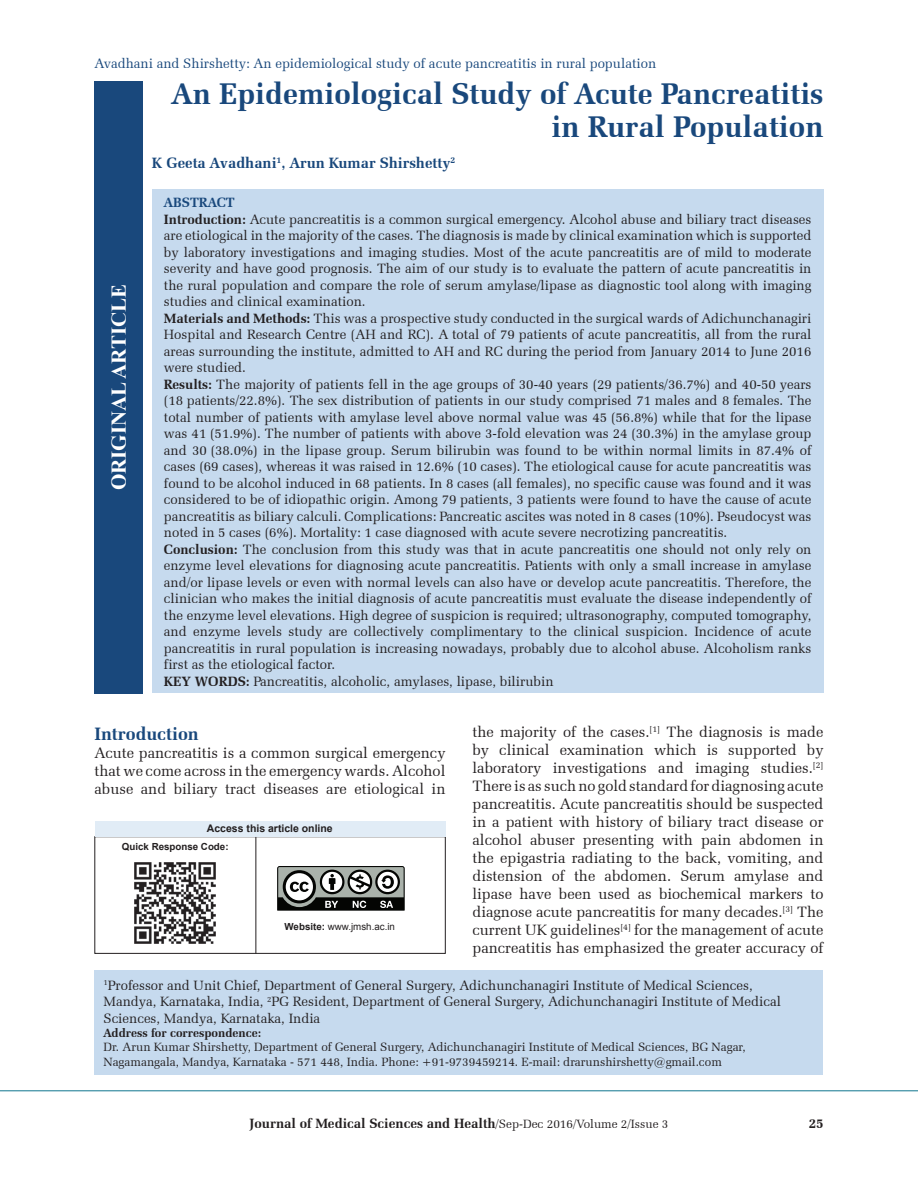
<style>
.page{position:relative;width:918px;height:1188px;background:#fff}
.page>*{position:absolute;margin:0;border:0;box-sizing:border-box;transform-origin:0 0}
.t1{font:700 30px/33px "Zapf Elliptical 711 BT";color:#19487c;text-align:right}
.t2{font:700 21px "Times New Roman";color:#fff}
.t3{font:700 18px "Zapf Elliptical 711 BT";color:#19487c}
.t4{font:15px/18px "Zapf Elliptical 711 BT";color:#231f20;text-align:justify}
.t5{font:700 15px "Zapf Elliptical 711 BT";color:#19487c}
.t6{font:13.5px/16.5px "Zapf Elliptical 711 BT";color:#231f20}
.t7{font:13.5px "Zapf Elliptical 711 BT";color:#19487c}
.t8{font:700 13.5px "Zapf Elliptical 711 BT";color:#231f20}
.t9{font:12px/14.4px "Zapf Elliptical 711 BT";color:#231f20}
.t10{font:700 12px "Zapf Elliptical 711 BT";color:#231f20}
.t11{font:700 10.5px "Arial";color:#231f20}
.t12{font:9.75px "Arial";color:#231f20}
.t13{font:700 9.75px "Arial";color:#231f20}
.s1{font-weight:700;color:#19487c}
.s2{font-weight:700}
.s3{font-weight:400;font-size:12px}
</style>
<div class="page">
<hr style="left:0;top:1090px;width:918px;height:1px;background:#2a849b">
<div style="left:152px;top:189px;width:672px;height:504px;background:#c6daee"></div>
<div style="left:94px;top:970px;width:729px;height:105px;background:#c6daee"></div>
<div style="left:95px;top:837px;width:351px;height:117px;border:1px solid #231f20"></div>
<div style="left:95px;top:821px;width:351px;height:16px;background:#e1ecf6"></div>
<svg style="left:277px;top:866px;width:128px;height:45px"></svg>
<hr style="left:256px;top:837px;width:1px;height:117px;background:#231f20">
<img style="left:134px;top:862px;width:82px;height:82px">
<div style="left:94px;top:81px;width:49px;height:612px;background:#19487c"></div>
<p class="t7" style="left:94px;top:55px;width:563px">Avadhani and Shirshetty: An epidemiological study of acute pancreatitis in rural population</p>
<h2 class="t2" style="left:107px;top:490px;width:208px;rotate:-90deg">ORIGINAL ARTICLE</h2>
<h1 class="t1" style="left:172px;top:77px;width:653px">An Epidemiological Study of Acute Pancreatitis in Rural Population</h1>
<p class="t5" style="left:152px;top:154px;width:305px">K Geeta Avadhani<sup>1</sup>, Arun Kumar Shirshetty<sup>2</sup></p>
<p class="t6" style="left:164px;top:194px;width:649px"><span class="s1">ABSTRACT<br></span><span class="s2">Introduction:</span> Acute pancreatitis is a common surgical emergency. Alcohol abuse and biliary tract diseases are etiological in the majority of the cases. The diagnosis is made by clinical examination which is supported by laboratory investigations and imaging studies. Most of the acute pancreatitis are of mild to moderate severity and have good prognosis. The aim of our study is to evaluate the pattern of acute pancreatitis in the rural population and compare the role of serum amylase/lipase as diagnostic tool along with imaging studies and clinical examination.<br><span class="s2">Materials and Methods:</span> This was a prospective study conducted in the surgical wards of Adichunchanagiri Hospital and Research Centre (AH and RC). A total of 79 patients of acute pancreatitis, all from the rural areas surrounding the institute, admitted to AH and RC during the period from January 2014 to June 2016 were studied.<br><span class="s2">Results:</span> The majority of patients fell in the age groups of 30-40 years (29 patients/36.7%) and 40-50 years (18 patients/22.8%). The sex distribution of patients in our study comprised 71 males and 8 females. The total number of patients with amylase level above normal value was 45 (56.8%) while that for the lipase was 41 (51.9%). The number of patients with above 3-fold elevation was 24 (30.3%) in the amylase group and 30 (38.0%) in the lipase group. Serum bilirubin was found to be within normal limits in 87.4% of cases (69 cases), whereas it was raised in 12.6% (10 cases). The etiological cause for acute pancreatitis was found to be alcohol induced in 68 patients. In 8 cases (all females), no specific cause was found and it was considered to be of idiopathic origin. Among 79 patients, 3 patients were found to have the cause of acute pancreatitis as biliary calculi. Complications: Pancreatic ascites was noted in 8 cases (10%). Pseudocyst was noted in 5 cases (6%). Mortality: 1 case diagnosed with acute severe necrotizing pancreatitis.<br><span class="s2">Conclusion:</span> The conclusion from this study was that in acute pancreatitis one should not only rely on enzyme level elevations for diagnosing acute pancreatitis. Patients with only a small increase in amylase and/or lipase levels or even with normal levels can also have or develop acute pancreatitis. Therefore, the clinician who makes the initial diagnosis of acute pancreatitis must evaluate the disease independently of the enzyme level elevations. High degree of suspicion is required; ultrasonography, computed tomography, and enzyme levels study are collectively complimentary to the clinical suspicion. Incidence of acute pancreatitis in rural population is increasing nowadays, probably due to alcohol abuse. Alcoholism ranks first as the etiological factor.<br><span class="s2">KEY WORDS:</span> Pancreatitis, alcoholic, amylases, lipase, bilirubin</p>
<h3 class="t3" style="left:94px;top:723px;width:106px">Introduction</h3>
<p class="t4" style="left:94px;top:744px;width:352px">Acute pancreatitis is a common surgical emergency that we come across in the emergency wards. Alcohol abuse and biliary tract diseases are etiological in</p>
<p class="t11" style="left:207px;top:822px;width:127px">Access this article online</p>
<p class="t13" style="left:122px;top:841px;width:108px">Quick Response Code:</p>
<p class="t12" style="left:285px;top:921px;width:112px"><span class="s2">Website:</span> www.jmsh.ac.in</p>
<p class="t4" style="left:472px;top:723px;width:353px">the majority of the cases.<sup>[1]</sup> The diagnosis is made by clinical examination which is supported by laboratory investigations and imaging studies.<sup>[2] </sup>There is as such no gold standard for diagnosing acute pancreatitis. Acute pancreatitis should be suspected in a patient with history of biliary tract disease or alcohol abuser presenting with pain abdomen in the epigastria radiating to the back, vomiting, and distension of the abdomen. Serum amylase and lipase have been used as biochemical markers to diagnose acute pancreatitis for many decades.<sup>[3]</sup> The current UK guidelines<sup>[4]</sup> for the management of acute pancreatitis has emphasized the greater accuracy of</p>
<p class="t6" style="left:103px;top:977px;width:679px"><sup>1</sup>Professor and Unit Chief, Department of General Surgery, Adichunchanagiri Institute of Medical Sciences,<br>Mandya, Karnataka, India, <sup>2</sup>PG Resident, Department of General Surgery, Adichunchanagiri Institute of Medical<br>Sciences, Mandya, Karnataka, India</p>
<p class="t10" style="left:104px;top:1026px;width:159px">Address for correspondence:</p>
<p class="t9" style="left:104px;top:1040px;width:644px">Dr. Arun Kumar Shirshetty, Department of General Surgery, Adichunchanagiri Institute of Medical Sciences, BG Nagar,<br>Nagamangala, Mandya, Karnataka - 571 448, India. Phone: +91-9739459214. E-mail: drarunshirshetty@gmail.com</p>
<p class="t8" style="left:250px;top:1115px;width:420px">Journal of Medical Sciences and Health<span class="s3">/Sep-Dec 2016/Volume 2/Issue 3</span></p>
<p class="t8" style="left:809px;top:1115px;width:16px">25</p>
</div>
